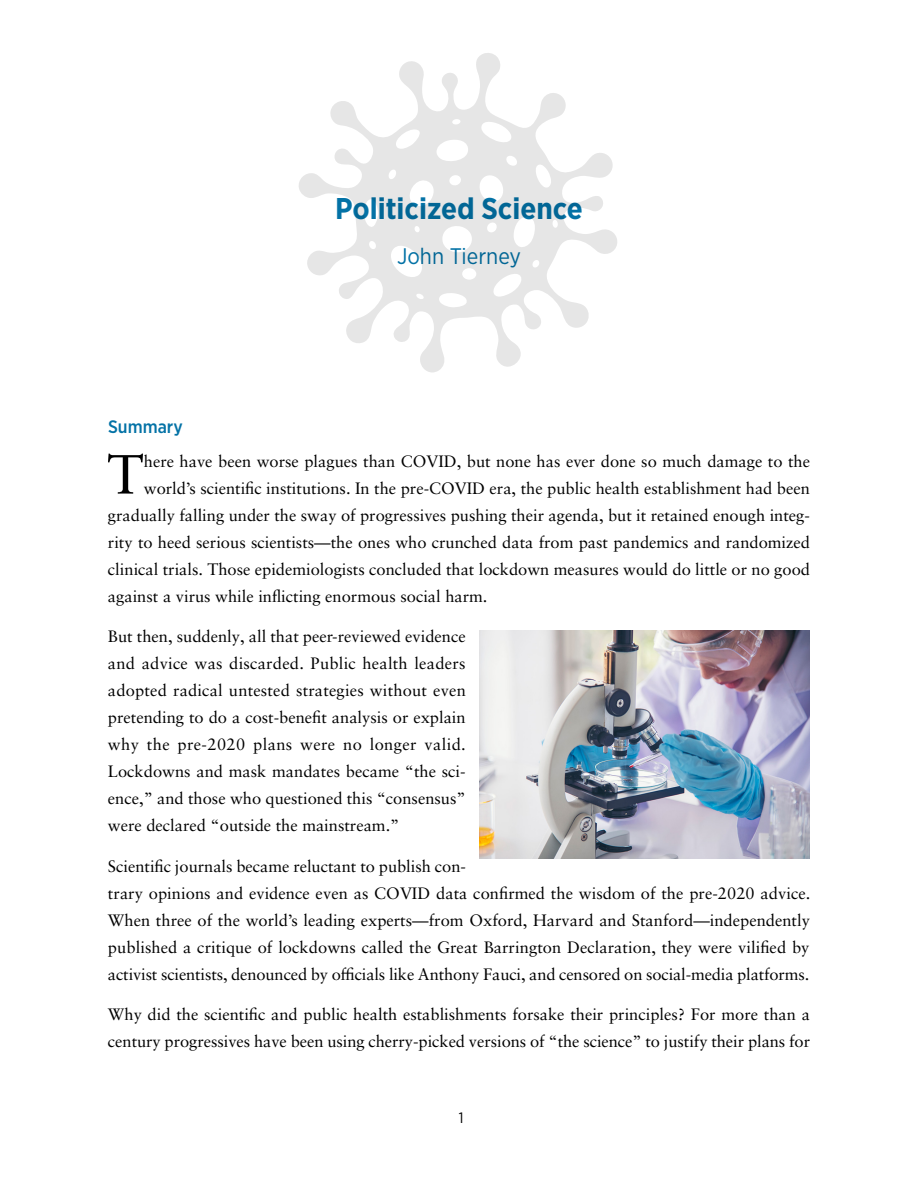
<style>
.page{position:relative;width:918px;height:1188px;background:#fff}
.page>*{position:absolute;margin:0;border:0;box-sizing:border-box;transform-origin:0 0}
.t1{font:55.2px "Sabon LT Pro";color:#000}
.t2{font:700 30px "Gotham Narrow";color:#0372a6}
.t3{font:22.5px "Gotham Narrow";color:#0372a6}
.t4{font:500 18px "Gotham Narrow";color:#0372a6}
.t5{font:16.5px/27px "Sabon LT Pro";color:#000}
.t6{font:15px "Gotham Narrow";color:#000}
</style>
<div class="page">
<svg style="left:299px;top:53px;width:318px;height:320px"></svg>
<img style="left:479px;top:631px;width:331px;height:228px">
<h2 class="t2" style="left:335px;top:190px;width:249px">Politicized Science</h2>
<h3 class="t3" style="left:397px;top:243px;width:125px">John Tierney</h3>
<p class="t4" style="left:108px;top:415px;width:76px">Summary</p>
<h1 class="t1" style="left:107px;top:440px;width:38px">T</h1>
<p class="t5" style="left:144px;top:447px;width:668px">here have been worse plagues than COVID, but none has ever done so much damage to the</p>
<p class="t5" style="left:144px;top:474px;width:668px">world’s scientific institutions. In the pre-COVID era, the public health establishment had been</p>
<p class="t5" style="left:108px;top:501px;width:704px">gradually falling under the sway of progressives pushing their agenda, but it retained enough integ-</p>
<p class="t5" style="left:108px;top:528px;width:704px">rity to heed serious scientists—the ones who crunched data from past pandemics and randomized</p>
<p class="t5" style="left:108px;top:555px;width:704px">clinical trials. Those epidemiologists concluded that lockdown measures would do little or no good</p>
<p class="t5" style="left:108px;top:582px;width:381px">against a virus while inflicting enormous social harm.</p>
<p class="t5" style="left:108px;top:622px;width:359px;text-align:justify">But then, suddenly, all that peer-reviewed evidence and advice was discarded. Public health leaders adopted radical untested strategies without even pretending to do a cost-benefit analysis or explain why the pre-2020 plans were no longer valid.<br>Lockdowns and mask mandates became “the sci&shy;ence,” and those who questioned this “consensus” were declared “outside the mainstream.”</p>
<p class="t5" style="left:108px;top:852px;width:704px">Scientific journals became reluctant to publish con-<br>trary opinions and evidence even as COVID data confirmed the wisdom of the pre-2020 advice.<br>When three of the world’s leading experts—from Oxford, Harvard and Stanford—independently published a critique of lockdowns called the Great Barrington Declaration, they were vilified by activist scientists, denounced by officials like Anthony Fauci, and censored on social-media platforms.</p>
<p class="t5" style="left:108px;top:1000px;width:704px">Why did the scientific and public health establishments forsake their principles? For more than a century progressives have been using cherry-picked versions of “the science” to justify their plans for</p>
<p class="t6" style="left:459px;top:1109px;width:6px">1</p>
</div>
